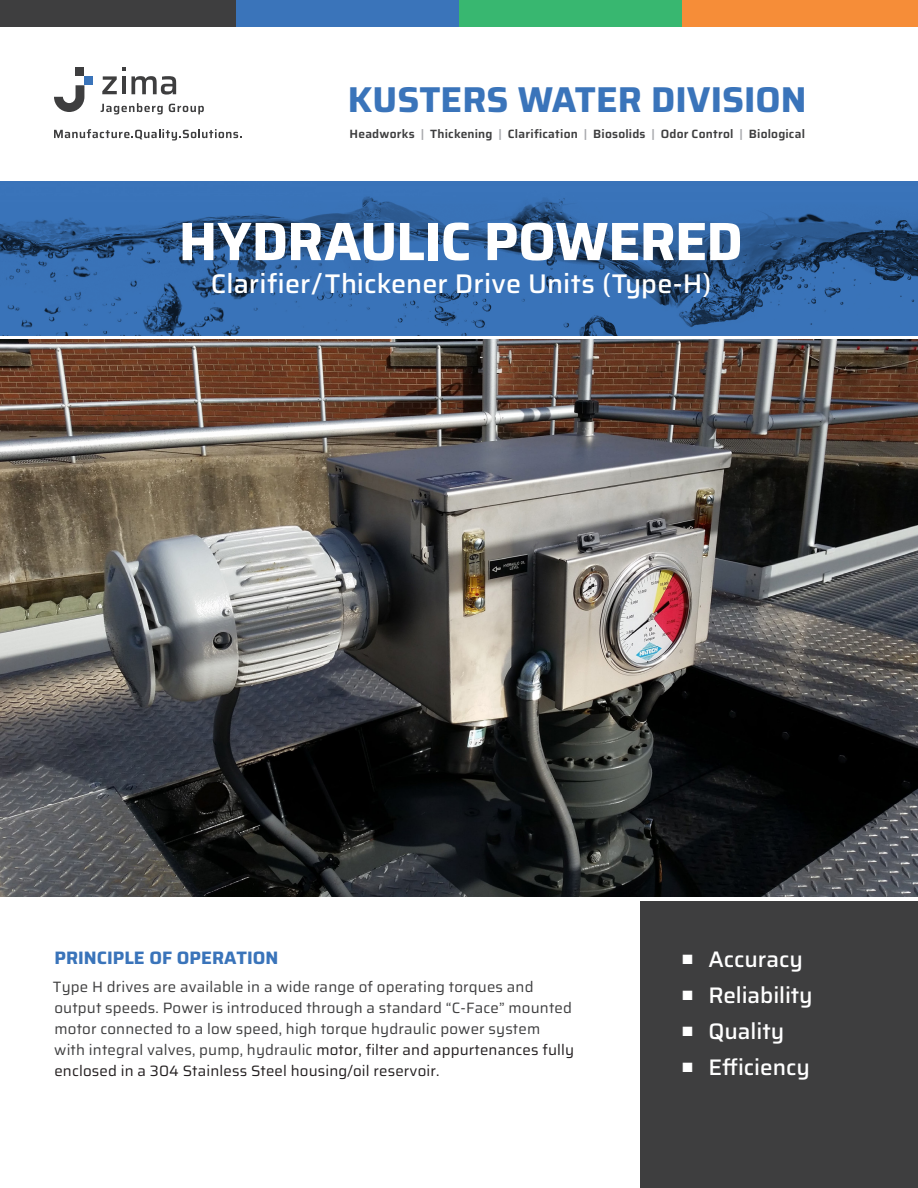
<style>
.page{position:relative;width:918px;height:1188px;background:#fff}
.page>*{position:absolute;margin:0;border:0;box-sizing:border-box;transform-origin:0 0}
.t1{font:700 54px "Saira";letter-spacing:-.02em;color:#fff}
.t2{font:700 36px "Saira";color:#3a74ba}
.t3{font:500 27px "Saira";color:#fff}
.t4{font:500 22.5px "Saira";color:#fff}
.t5{font:700 18px "Saira";color:#3a74ba}
.t6{font:15px/21px "Saira";letter-spacing:.01em;color:#3e3e3f}
.t7{font:600 12px "Saira";letter-spacing:.015em;color:#3e3e3f}
.s1{color:#a7a8ac}
.s2{color:#231f20}
</style>
<div class="page">
<img style="left:0;top:340px;width:918px;height:557px">
<img style="left:0;top:181px;width:918px;height:154px">
<div style="left:0;top:0;width:237px;height:27px;background:#3e3e3f"></div>
<div style="left:237px;top:0;width:223px;height:27px;background:#3a74ba"></div>
<div style="left:460px;top:0;width:223px;height:27px;background:#38b770"></div>
<div style="left:683px;top:0;width:235px;height:27px;background:#f68d38"></div>
<svg style="left:102px;top:68px;width:74px;height:27px"></svg>
<svg style="left:101px;top:103px;width:62px;height:11px"></svg>
<svg style="left:169px;top:104px;width:35px;height:10px"></svg>
<svg style="left:54px;top:85px;width:30px;height:27px"></svg>
<div style="left:84px;top:76px;width:9px;height:9px;background:#3a74ba"></div>
<div style="left:76px;top:68px;width:8px;height:8px;background:#3e3e3f"></div>
<svg style="left:54px;top:129px;width:188px;height:12px"></svg>
<div style="left:641px;top:901px;width:277px;height:287px;background:#3e3e3f"></div>
<p class="t2" style="left:348px;top:70px;width:460px">KUSTERS WATER DIVISION</p>
<p class="t7" style="left:350px;top:124px;width:457px">Headworks <span class="s1">|</span> Thickening <span class="s1">|</span> Clarification <span class="s1">|</span> Biosolids <span class="s1">|</span> Odor Control <span class="s1">|</span> Biological</p>
<p class="t1" style="left:179px;top:197px;width:566px">HYDRAULIC POWERED</p>
<p class="t3" style="left:211px;top:261px;width:502px">Clarifier/Thickener Drive Units (Type-H)</p>
<p class="t5" style="left:55px;top:943px;width:225px">PRINCIPLE OF OPERATION</p>
<p class="t6" style="left:53px;top:976px;width:523px">Type H drives are available in a wide range of operating torques and output speeds. Power is introduced through a standard “C-Face” mounted motor connected to a low speed, high torque hydraulic power system<br>with integral valves, pump, hydraulic <span class="s2">motor, filter and appurtenances fully enclosed in a 304 Stainless Steel housing/oil reservoir.</span></p>
<p class="t4" style="left:683px;top:941px;width:122px">■ Accuracy</p>
<p class="t4" style="left:683px;top:977px;width:132px">■ Reliability</p>
<p class="t4" style="left:683px;top:1013px;width:103px">■ Quality</p>
<p class="t4" style="left:683px;top:1049px;width:129px">■ Efficiency</p>
</div>
